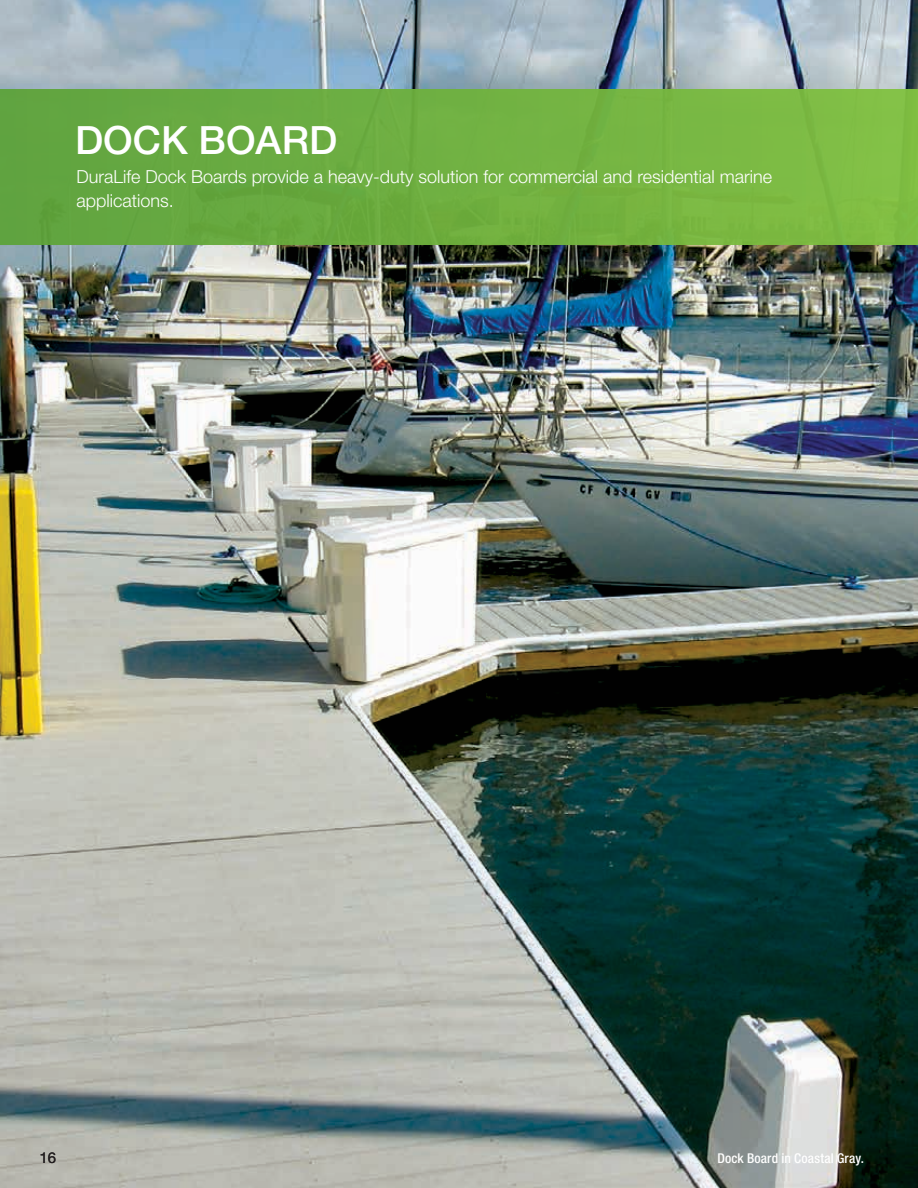
<style>
.page{position:relative;width:918px;height:1188px;background:#fff}
.page>*{position:absolute;margin:0;border:0;box-sizing:border-box;transform-origin:0 0}
.t1{font:500 39px "Helvetica Neue LT Std";color:#fff}
.t2{font:300 18px/24px "Helvetica Neue LT Std";color:#fff}
.t3{font:15px "Helvetica Neue LT Std";color:#231f20}
.t4{font:500 condensed 13.5px "Helvetica Neue LT Std";letter-spacing:.015em;color:#fff}
</style>
<div class="page">
<img style="left:0;top:0;width:918px;height:1188px">
<div style="left:0;top:90px;width:918px;height:154px;background:linear-gradient(to right,#5fa23f,#81be44)"></div>
<h1 class="t1" style="left:75px;top:117px;width:264px">DOCK BOARD</h1>
<p class="t2" style="left:76px;top:164px;width:697px">DuraLife Dock Boards provide a heavy-duty solution for commercial and residential marine applications.</p>
<p class="t3" style="left:40px;top:1149px;width:18px">16</p>
<p class="t4" style="left:717px;top:1150px;width:148px">Dock Board in Coastal Gray.</p>
</div>
